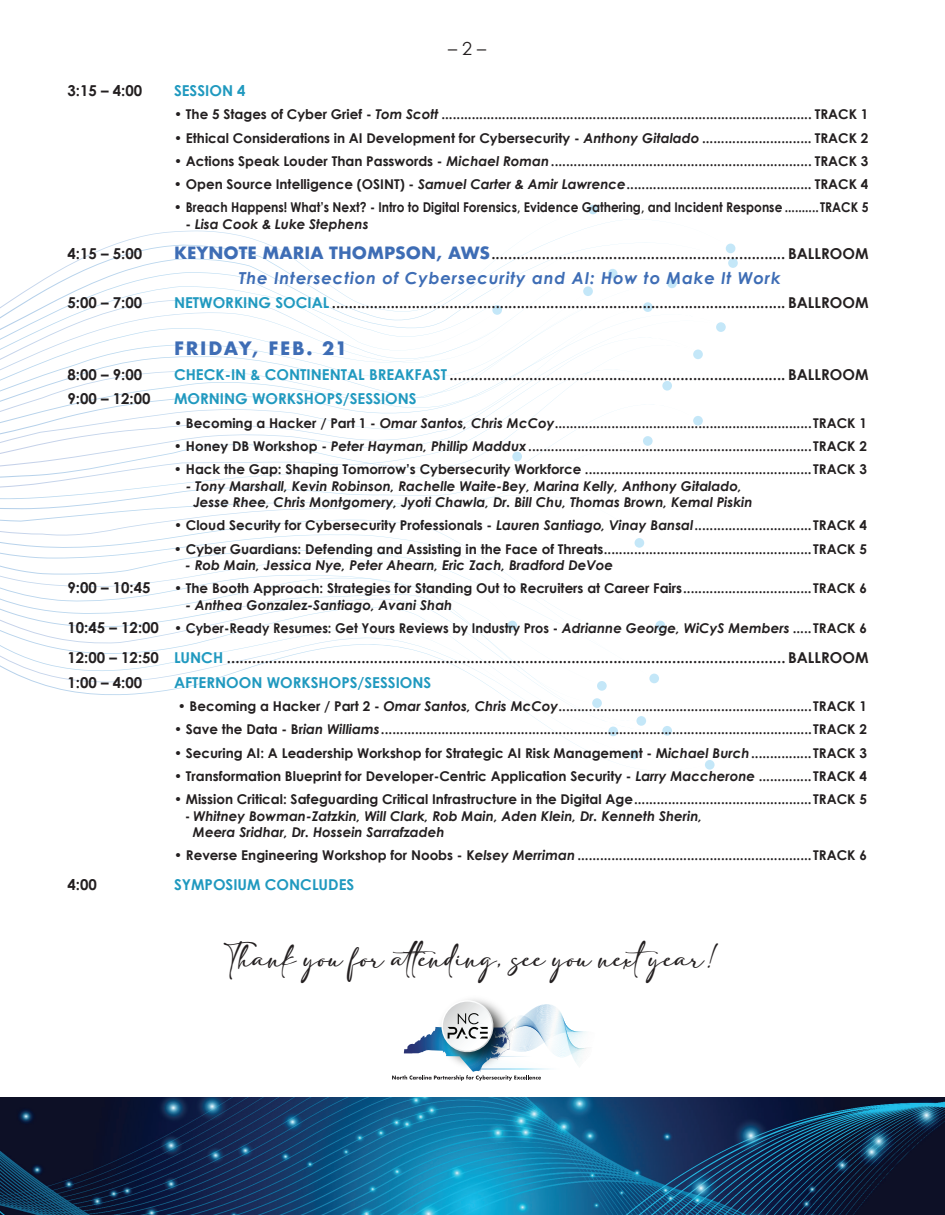
<style>
.page{position:relative;width:945px;height:1215px;background:#fff}
.page>*{position:absolute;margin:0;border:0;box-sizing:border-box;transform-origin:0 0}
.t1{font:21px "adelia";color:#231f20}
.t2{font:700 18px "Futura";letter-spacing:.1em;color:#3e6db5}
.t3{font:18px "Century Gothic";color:#231f20}
.t4{font:italic 700 16.5px "Century Gothic";letter-spacing:.05em;color:#3e6db5}
.t5{font:700 15px/24.8px "Century Gothic";color:#231f20}
.t6{font:700 15px "Century Gothic";color:#2099bf}
.t7{font:700 13.5px "Century Gothic";color:#231f20}
.t8{font:italic 700 13.5px/16.5px "Century Gothic";color:#231f20}
.s1{font-weight:400}
.s2{font-style:italic}
.s3{font-style:normal}
.s4{font-family:"Futura";font-size:16.5px;color:#3e6db5}
.s5{color:#2099bf}
.s6{font-style:normal;font-size:15px}
</style>
<div class="page">
<svg style="left:29px;top:680px;width:494px;height:18px"></svg>
<svg style="left:0;top:660px;width:656px;height:20px"></svg>
<svg style="left:0;top:630px;width:514px;height:30px"></svg>
<svg style="left:0;top:538px;width:661px;height:92px"></svg>
<svg style="left:0;top:488px;width:638px;height:54px"></svg>
<svg style="left:0;top:466px;width:550px;height:12px"></svg>
<svg style="left:0;top:454px;width:539px;height:12px"></svg>
<svg style="left:0;top:436px;width:646px;height:18px"></svg>
<svg style="left:0;top:434px;width:628px;height:9px"></svg>
<svg style="left:0;top:331px;width:719px;height:103px"></svg>
<svg style="left:0;top:402px;width:648px;height:21px"></svg>
<svg style="left:0;top:402px;width:606px;height:10px"></svg>
<svg style="left:0;top:331px;width:674px;height:71px"></svg>
<svg style="left:0;top:360px;width:590px;height:32px"></svg>
<svg style="left:522px;top:330px;width:91px;height:30px"></svg>
<svg style="left:0;top:340px;width:522px;height:41px"></svg>
<svg style="left:0;top:330px;width:588px;height:10px"></svg>
<svg style="left:0;top:244px;width:734px;height:86px"></svg>
<svg style="left:0;top:221px;width:733px;height:100px"></svg>
<svg style="left:0;top:211px;width:594px;height:101px"></svg>
<svg style="left:693px;top:416px;width:10px;height:10px"></svg>
<svg style="left:643px;top:436px;width:10px;height:10px"></svg>
<svg style="left:662px;top:726px;width:10px;height:10px"></svg>
<svg style="left:592px;top:698px;width:10px;height:10px"></svg>
<svg style="left:636px;top:716px;width:10px;height:10px"></svg>
<div style="left:629px;top:750px;width:10px;height:9px;background:#c4e7f8;border-radius:50%"></div>
<svg style="left:705px;top:760px;width:10px;height:10px"></svg>
<div style="left:507px;top:621px;width:10px;height:9px;background:#c4e7f8;border-radius:50%"></div>
<div style="left:656px;top:621px;width:9px;height:9px;background:#c4e7f8;border-radius:50%"></div>
<div style="left:649px;top:674px;width:10px;height:9px;background:#c4e7f8;border-radius:50%"></div>
<div style="left:608px;top:727px;width:10px;height:9px;background:#c4e7f8;border-radius:50%"></div>
<svg style="left:597px;top:681px;width:10px;height:10px"></svg>
<div style="left:635px;top:538px;width:9px;height:10px;background:#c4e7f8;border-radius:50%"></div>
<div style="left:512px;top:452px;width:10px;height:9px;background:#c4e7f8;border-radius:50%"></div>
<div style="left:693px;top:350px;width:10px;height:9px;background:#c4e7f8;border-radius:50%"></div>
<svg style="left:662px;top:381px;width:10px;height:10px"></svg>
<svg style="left:716px;top:322px;width:10px;height:10px"></svg>
<svg style="left:643px;top:302px;width:10px;height:10px"></svg>
<div style="left:667px;top:279px;width:10px;height:9px;background:#c4e7f8;border-radius:50%"></div>
<svg style="left:583px;top:286px;width:10px;height:10px"></svg>
<svg style="left:608px;top:269px;width:10px;height:10px"></svg>
<div style="left:588px;top:205px;width:10px;height:9px;background:#c4e7f8;border-radius:50%"></div>
<div style="left:726px;top:244px;width:9px;height:9px;background:#c4e7f8;border-radius:50%"></div>
<svg style="left:492px;top:305px;width:10px;height:10px"></svg>
<svg style="left:728px;top:258px;width:10px;height:10px"></svg>
<img style="left:0;top:1097px;width:945px;height:118px">
<svg style="left:392px;top:1000px;width:194px;height:81px"></svg>
<h2 class="t3" style="left:448px;top:38px;width:39px">– 2 –</h2>
<p class="t5" style="left:68px;top:78px;width:76px">3:15 – 4:00</p>
<p class="t6" style="left:174px;top:79px;width:73px">SESSION 4</p>
<p class="t7" style="left:174px;top:104px;width:696px"><span class="s1">•</span> The 5 Stages of Cyber Grief - <span class="s2">Tom Scott</span> .................................................................................................. TRACK 1</p>
<p class="t7" style="left:174px;top:127px;width:696px">• Ethical Considerations in AI Development for Cybersecurity - <span class="s2">Anthony Gitalado</span> ............................. TRACK 2</p>
<p class="t7" style="left:174px;top:151px;width:696px">• Actions Speak Louder Than Passwords - <span class="s2">Michael Roman</span>..................................................................... TRACK 3</p>
<p class="t7" style="left:174px;top:174px;width:696px">• Open Source Intelligence (OSINT) - <span class="s2">Samuel Carter &amp; Amir Lawrence</span>................................................. TRACK 4</p>
<p class="t7" style="left:174px;top:197px;width:696px">• Breach Happens! What’s Next? - Intro to Digital Forensics, Evidence Gathering, and Incident Response ..........TRACK 5</p>
<p class="t8" style="left:185px;top:215px;width:185px"><span class="s3">-</span> Lisa Cook &amp; Luke Stephens</p>
<p class="t5" style="left:68px;top:240px;width:76px">4:15 – 5:00</p>
<p class="t5" style="left:174px;top:240px;width:696px"><span class="s4">KEYNOTE MARIA THOMPSON, AWS</span>...................................................................... BALLROOM</p>
<p class="t4" style="left:239px;top:267px;width:543px">The Intersection of Cybersecurity and AI: How to Make It Work</p>
<p class="t5" style="left:68px;top:290px;width:76px">5:00 – 7:00</p>
<p class="t5" style="left:174px;top:290px;width:696px"><span class="s5">NETWORKING SOCIAL</span> ............................................................................................................ BALLROOM</p>
<h2 class="t2" style="left:174px;top:335px;width:175px">FRIDAY, FEB. 21</h2>
<p class="t5" style="left:68px;top:361px;width:76px">8:00 – 9:00</p>
<p class="t5" style="left:174px;top:361px;width:696px"><span class="s5">CHECK-IN &amp; CONTINENTAL BREAKFAST</span> ................................................................................ BALLROOM</p>
<p class="t5" style="left:68px;top:386px;width:85px">9:00 – 12:00</p>
<p class="t6" style="left:174px;top:387px;width:244px">MORNING WORKSHOPS/SESSIONS</p>
<p class="t7" style="left:174px;top:412px;width:694px"><span class="s1">•</span> Becoming a Hacker / Part 1 - <span class="s2">Omar Santos, Chris McCoy</span>....................................................................TRACK 1</p>
<p class="t7" style="left:174px;top:436px;width:695px">• Honey DB Workshop - <span class="s2">Peter Hayman, Phillip Maddux</span>...........................................................................TRACK 2</p>
<p class="t7" style="left:174px;top:459px;width:695px">• Hack the Gap: Shaping Tomorrow’s Cybersecurity Workforce ............................................................ TRACK 3</p>
<p class="t8" style="left:193px;top:477px;width:561px;text-indent:-8px">- Tony Marshall, Kevin Robinson, Rachelle Waite-Bey, Marina Kelly, Anthony Gitalado,<br>Jesse Rhee, Chris Montgomery, Jyoti Chawla, Dr. Bill Chu, Thomas Brown, Kemal Piskin</p>
<p class="t7" style="left:174px;top:515px;width:694px">• Cloud Security for Cybersecurity Professionals - <span class="s2">Lauren Santiago, Vinay Bansal</span>............................... TRACK 4</p>
<p class="t7" style="left:174px;top:538px;width:695px">• Cyber Guardians: Defending and Assisting in the Face of Threats....................................................... TRACK 5</p>
<p class="t8" style="left:185px;top:556px;width:429px">- Rob Main, Jessica Nye, Peter Ahearn, Eric Zach, Bradford DeVoe</p>
<p class="t5" style="left:68px;top:575px;width:85px">9:00 – 10:45</p>
<p class="t7" style="left:174px;top:578px;width:695px">• The Booth Approach: Strategies for Standing Out to Recruiters at Career Fairs.................................. TRACK 6</p>
<p class="t8" style="left:68px;top:593px;width:801px;line-height:23.2px;text-indent:118px">- Anthea Gonzalez-Santiago, Avani Shah<br><span class="s6">10:45 – 12:00</span> <span class="s3">• Cyber-Ready Resumes: Get Yours Reviews by Industry Pros -</span> Adrianne George, WiCyS Members <span class="s3">..... TRACK 6</span></p>
<p class="t5" style="left:68px;top:645px;width:803px">12:00 – 12:50 <span class="s5">LUNCH</span> ..................................................................................................................................... BALLROOM<br>1:00 – 4:00</p>
<p class="t6" style="left:174px;top:671px;width:259px">AFTERNOON WORKSHOPS/SESSIONS</p>
<p class="t7" style="left:178px;top:696px;width:691px">• Becoming a Hacker / Part 2 - <span class="s2">Omar Santos, Chris McCoy</span>...................................................................TRACK 1</p>
<p class="t7" style="left:174px;top:719px;width:695px">• Save the Data - Br<span class="s2">ian Williams</span>..................................................................................................................TRACK 2</p>
<p class="t7" style="left:174px;top:742px;width:695px">• Securing AI: A Leadership Workshop for Strategic AI Risk Management - M<span class="s2">ichael Burch</span>................ TRACK 3</p>
<p class="t7" style="left:174px;top:766px;width:695px">• Transformation Blueprint for Developer-Centric Application Security - <span class="s2">Larry Maccherone</span> .............. TRACK 4</p>
<p class="t7" style="left:174px;top:789px;width:695px">• Mission Critical: Safeguarding Critical Infrastructure in the Digital Age............................................... TRACK 5</p>
<p class="t8" style="left:193px;top:807px;width:511px;text-indent:-8px"><span class="s3">-</span> Whitney Bowman-Zatzkin, Will Clark, Rob Main, Aden Klein, Dr. Kenneth Sherin,<br>Meera Sridhar, Dr. Hossein Sarrafzadeh</p>
<p class="t7" style="left:174px;top:845px;width:694px">• Reverse Engineering Workshop for Noobs - K<span class="s2">elsey Merriman</span> .............................................................. TRACK 6</p>
<p class="t5" style="left:68px;top:872px;width:31px">4:00</p>
<p class="t6" style="left:174px;top:873px;width:182px">SYMPOSIUM CONCLUDES</p>
<h1 class="t1" style="left:224px;top:947px;width:499px">Thank you for attending, see you nextyear!</h1>
</div>
